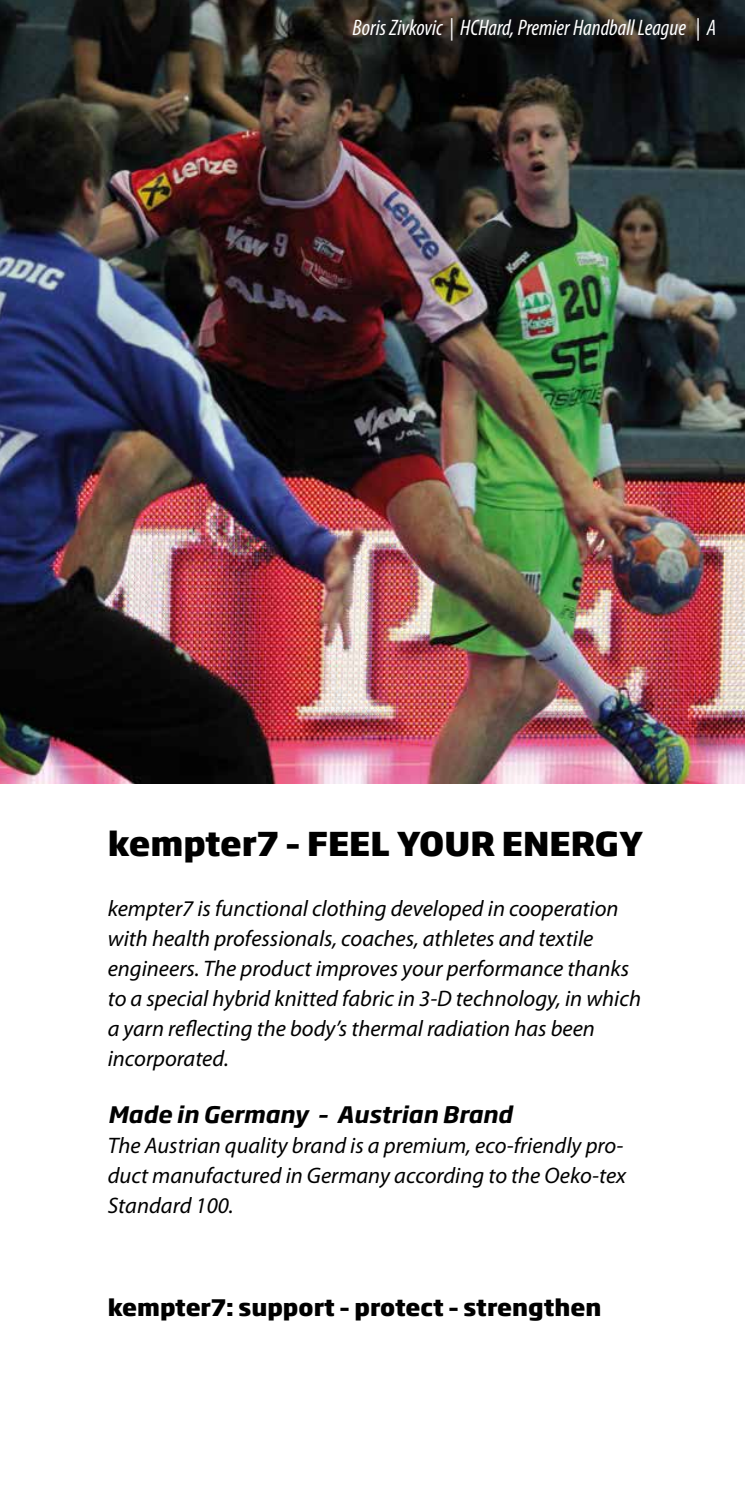
<style>
.page{position:relative;width:745px;height:1489px;background:#fff}
.page>*{position:absolute;margin:0;border:0;box-sizing:border-box;transform-origin:0 0}
.t1{font:800 32.5px "Soho Gothic Pro";color:#000}
.t2{font:italic 22.5px/30px "Myriad Pro";color:#000}
.t3{font:italic condensed 22.5px "Myriad Pro";color:#fff}
.t4{font:800 22.5px "Soho Gothic Pro";color:#000}
.t5{font:italic 700 22.5px "Soho Gothic Pro";color:#000}
</style>
<div class="page">
<img style="left:0;top:0;width:744px;height:783px">
<p class="t3" style="left:352px;top:15px;width:365px">Boris Zivkovic | HCHard, Premier Handball League | A</p>
<h1 class="t1" style="left:108px;top:817px;width:536px">kempter7 – FEEL YOUR ENERGY</h1>
<p class="t2" style="left:108px;top:893px;width:534px">kempter7 is functional clothing developed in cooperation with health professionals, coaches, athletes and textile engineers. The product improves your performance thanks to a special hybrid knitted fabric in 3-D technology, in which a yarn reflecting the body’s thermal radiation has been incorporated.</p>
<p class="t5" style="left:108px;top:1096px;width:406px">Made in Germany – Austrian Brand</p>
<p class="t2" style="left:108px;top:1130px;width:519px;text-align:justify">The Austrian quality brand is a premium, eco-friendly pro&shy;duct manufactured in Germany according to the Oeko-tex Standard 100.</p>
<p class="t4" style="left:108px;top:1288px;width:495px">kempter7: support – protect – strengthen</p>
</div>
